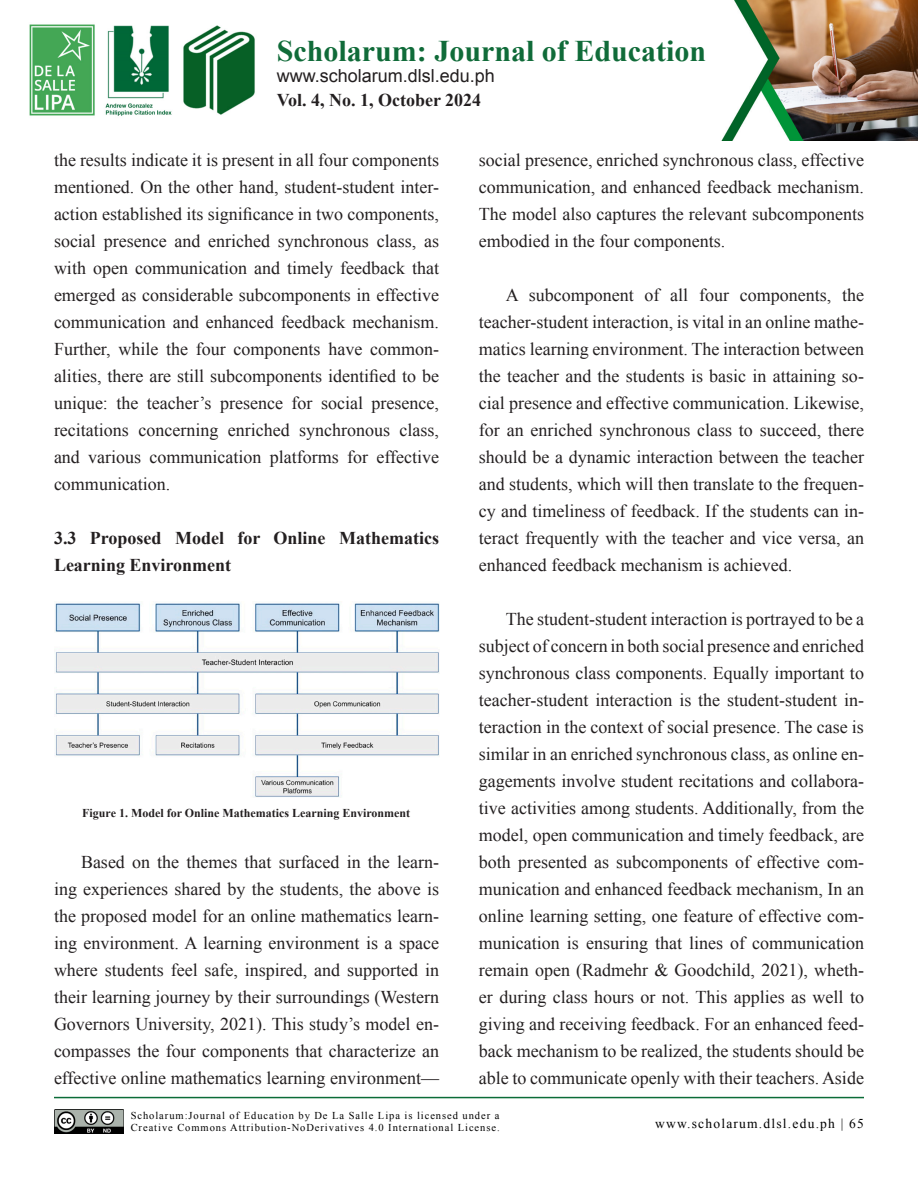
<style>
.page{position:relative;width:918px;height:1188px;background:#fff}
.page>*{position:absolute;margin:0;border:0;box-sizing:border-box;transform-origin:0 0}
.t1{font:700 30px "Times New Roman";color:#106b39}
.t2{font:18px/27px "Times New Roman";color:#231f20;text-align:justify}
.t3{font:700 18px/27px "Times New Roman";color:#231f20}
.t4{font:18px "Arial";color:#231f20}
.t5{font:13.5px "Times New Roman";letter-spacing:.09em;color:#000001}
.t6{font:700 12px "Times New Roman";color:#231f20}
.t7{font:10.5px "Times New Roman";letter-spacing:.09em;color:#000001}
</style>
<div class="page">
<img style="left:29px;top:0;width:889px;height:140px">
<hr style="left:54px;top:1097px;width:810px;height:1px;background:#0b6c38">
<img style="left:54px;top:1110px;width:69px;height:24px">
<img style="left:55px;top:602px;width:384px;height:195px">
<p class="t1" style="left:277px;top:31px;width:431px">Scholarum: Journal of Education</p>
<p class="t4" style="left:277px;top:64px;width:220px">www.scholarum.dlsl.edu.ph</p>
<p class="t3" style="left:277px;top:86px;width:206px">Vol. 4, No. 1, October 2024</p>
<p class="t2" style="left:54px;top:146px;width:387px">the results indicate it is present in all four components mentioned. On the other hand, student-student inter&shy;action established its significance in two components, social presence and enriched synchronous class, as with open communication and timely feedback that emerged as considerable subcomponents in effective communication and enhanced feedback mechanism.<br>Further, while the four components have common&shy;alities, there are still subcomponents identified to be unique: the teacher’s presence for social presence, recitations concerning enriched synchronous class, and various communication platforms for effective communication.</p>
<p class="t3" style="left:54px;top:524px;width:387px">3.3 Proposed Model for Online Mathematics<br>Learning Environment</p>
<p class="t6" style="left:82px;top:805px;width:329px">Figure 1. Model for Online Mathematics Learning Environment</p>
<p class="t2" style="left:54px;top:848px;width:387px;text-indent:27px">Based on the themes that surfaced in the learn&shy;ing experiences shared by the students, the above is the proposed model for an online mathematics learn&shy;ing environment. A learning environment is a space where students feel safe, inspired, and supported in their learning journey by their surroundings (Western Governors University, 2021). This study’s model en&shy;compasses the four components that characterize an effective online mathematics learning environment—</p>
<p class="t2" style="left:479px;top:146px;width:387px">social presence, enriched synchronous class, effective communication, and enhanced feedback mechanism.<br>The model also captures the relevant subcomponents embodied in the four components.</p>
<p class="t2" style="left:479px;top:281px;width:387px;text-indent:27px">A subcomponent of all four components, the teacher-student interaction, is vital in an online mathe&shy;matics learning environment. The interaction between the teacher and the students is basic in attaining so&shy;cial presence and effective communication. Likewise, for an enriched synchronous class to succeed, there should be a dynamic interaction between the teacher and students, which will then translate to the frequen&shy;cy and timeliness of feedback. If the students can in&shy;teract frequently with the teacher and vice versa, an enhanced feedback mechanism is achieved.</p>
<p class="t2" style="left:479px;top:605px;width:387px;text-indent:27px">The student-student interaction is portrayed to be a subject of concern in both social presence and enriched synchronous class components. Equally important to teacher-student interaction is the student-student in&shy;teraction in the context of social presence. The case is similar in an enriched synchronous class, as online en&shy;gagements involve student recitations and collabora&shy;tive activities among students. Additionally, from the model, open communication and timely feedback, are both presented as subcomponents of effective com&shy;munication and enhanced feedback mechanism, In an online learning setting, one feature of effective com&shy;munication is ensuring that lines of communication remain open (Radmehr &amp; Goodchild, 2021), wheth&shy;er during class hours or not. This applies as well to giving and receiving feedback. For an enhanced feed&shy;back mechanism to be realized, the students should be able to communicate openly with their teachers. Aside</p>
<p class="t7" style="left:131px;top:1108px;width:370px">Scholarum:Journal of Education by De La Salle Lipa is licensed under a</p>
<p class="t7" style="left:131px;top:1121px;width:371px">Creative Commons Attribution-NoDerivatives 4.0 International License.</p>
<p class="t5" style="left:655px;top:1114px;width:210px">www.scholarum.dlsl.edu.ph | 65</p>
</div>
